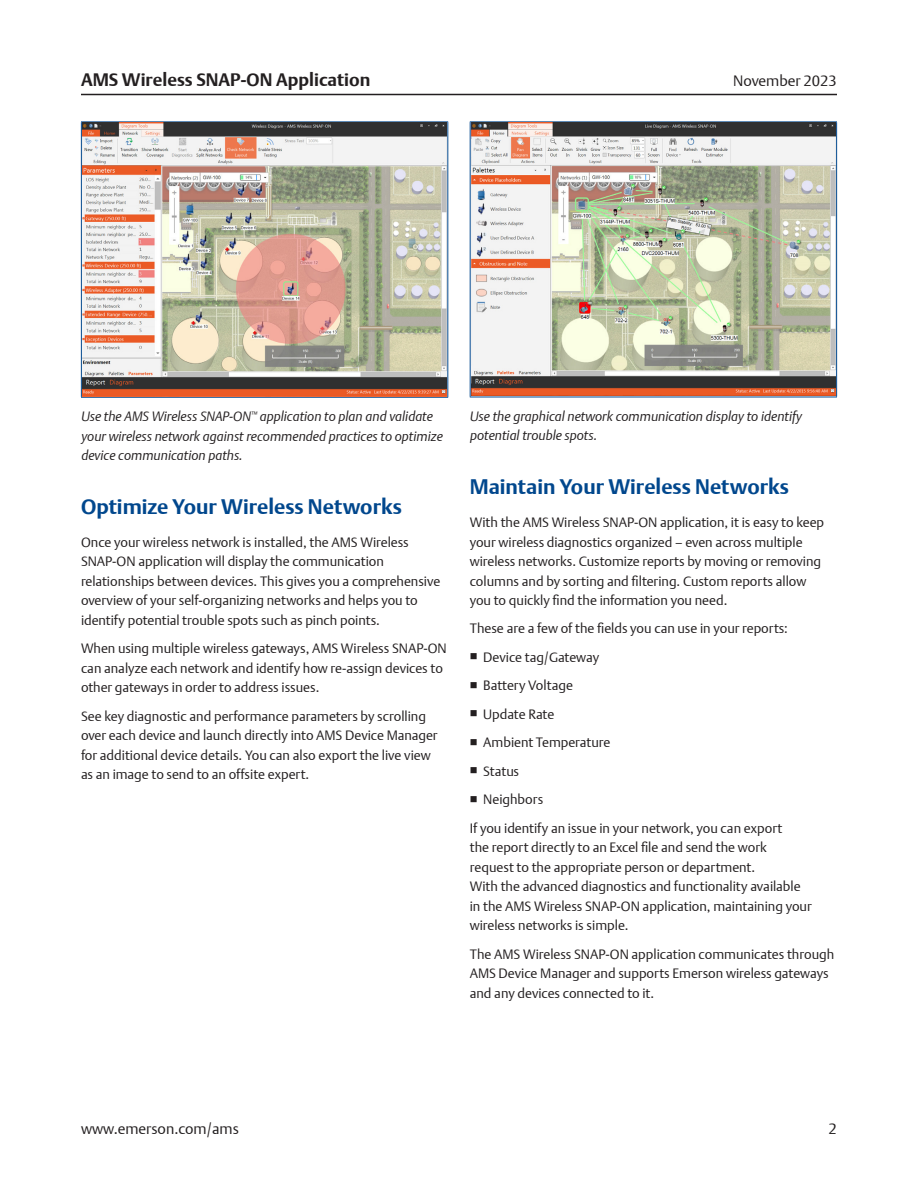
<style>
.page{position:relative;width:918px;height:1188px;background:#fff}
.page>*{position:absolute;margin:0;border:0;box-sizing:border-box;transform-origin:0 0}
.Subhead_1{font:700 21px "DTL Argo T";color:#01478d}
.t1{font:700 18px "DTL Argo T";color:#231f20}
.t2{font:15px "DTL Argo T Light";color:#231f20}
.Body_Text{font:13.5px/19.5px "DTL Argo T Light";color:#231f20}
.Image_Illustration_Caption{font:italic 13.5px/19.5px "DTL Argo T Light";color:#231f20}
</style>
<div class="page">
<hr style="left:81px;top:94px;width:756px;height:1px;background:#231f20">
<hr style="left:81px;top:122px;width:367px;height:1px;background:#01478d">
<hr style="left:81px;top:122px;width:1px;height:275px;background:#01478d">
<hr style="left:447px;top:122px;width:1px;height:275px;background:#01478d">
<hr style="left:81px;top:397px;width:367px;height:1px;background:#01478d">
<img style="left:83px;top:123px;width:364px;height:273px">
<hr style="left:470px;top:122px;width:367px;height:1px;background:#01478d">
<hr style="left:470px;top:122px;width:1px;height:275px;background:#01478d">
<hr style="left:836px;top:122px;width:1px;height:275px;background:#01478d">
<hr style="left:470px;top:397px;width:367px;height:1px;background:#01478d">
<img style="left:471px;top:123px;width:365px;height:273px">
<h2 class="t1" style="left:81px;top:69px;width:291px">AMS Wireless SNAP-ON Application</h2>
<p class="t2" style="left:733px;top:72px;width:105px">November 2023</p>
<p class="Image_Illustration_Caption" style="left:81px;top:407px;width:363px">Use the AMS Wireless SNAP-ON<sup>™</sup> application to plan and validate your wireless network against recommended practices to optimize device communication paths.</p>
<p class="Subhead_1" style="left:81px;top:494px;width:322px">Optimize Your Wireless Networks</p>
<p class="Body_Text" style="left:81px;top:532px;width:361px">Once your wireless network is installed, the AMS Wireless SNAP-ON application will display the communication relationships between devices. This gives you a comprehensive overview of your self-organizing networks and helps you to identify potential trouble spots such as pinch points.</p>
<p class="Body_Text" style="left:81px;top:639px;width:367px">When using multiple wireless gateways, AMS Wireless SNAP-ON can analyze each network and identify how re-assign devices to other gateways in order to address issues.</p>
<p class="Body_Text" style="left:81px;top:706px;width:358px">See key diagnostic and performance parameters by scrolling over each device and launch directly into AMS Device Manager for additional device details. You can also export the live view as an image to send to an offsite expert.</p>
<p class="Image_Illustration_Caption" style="left:470px;top:406px;width:333px">Use the graphical network communication display to identify</p>
<p class="Image_Illustration_Caption" style="left:470px;top:426px;width:129px">potential trouble spots.</p>
<p class="Subhead_1" style="left:470px;top:474px;width:321px">Maintain Your Wireless Networks</p>
<p class="Body_Text" style="left:470px;top:512px;width:356px">With the AMS Wireless SNAP-ON application, it is easy to keep your wireless diagnostics organized – even across multiple wireless networks. Customize reports by moving or removing columns and by sorting and filtering. Custom reports allow you to quickly find the information you need.</p>
<p class="Body_Text" style="left:470px;top:619px;width:320px">These are a few of the fields you can use in your reports:</p>
<p class="Body_Text" style="left:483px;top:647px;width:117px">Device tag/Gateway</p>
<p class="Body_Text" style="left:483px;top:676px;width:91px">Battery Voltage</p>
<p class="Body_Text" style="left:483px;top:704px;width:73px">Update Rate</p>
<p class="Body_Text" style="left:483px;top:733px;width:129px">Ambient Temperature</p>
<p class="Body_Text" style="left:483px;top:761px;width:37px">Status</p>
<p class="Body_Text" style="left:483px;top:790px;width:61px">Neighbors</p>
<p class="Body_Text" style="left:470px;top:818px;width:344px">If you identify an issue in your network, you can export<br>the report directly to an Excel file and send the work request to the appropriate person or department.<br>With the advanced diagnostics and functionality available in the AMS Wireless SNAP-ON application, maintaining your wireless networks is simple.</p>
<p class="Body_Text" style="left:470px;top:944px;width:366px">The AMS Wireless SNAP-ON application communicates through<br>AMS Device Manager and supports Emerson wireless gateways and any devices connected to it.</p>
<p class="t2" style="left:81px;top:1120px;width:160px">www.emerson.com/ams</p>
<p class="t2" style="left:829px;top:1120px;width:10px">2</p>
</div>
